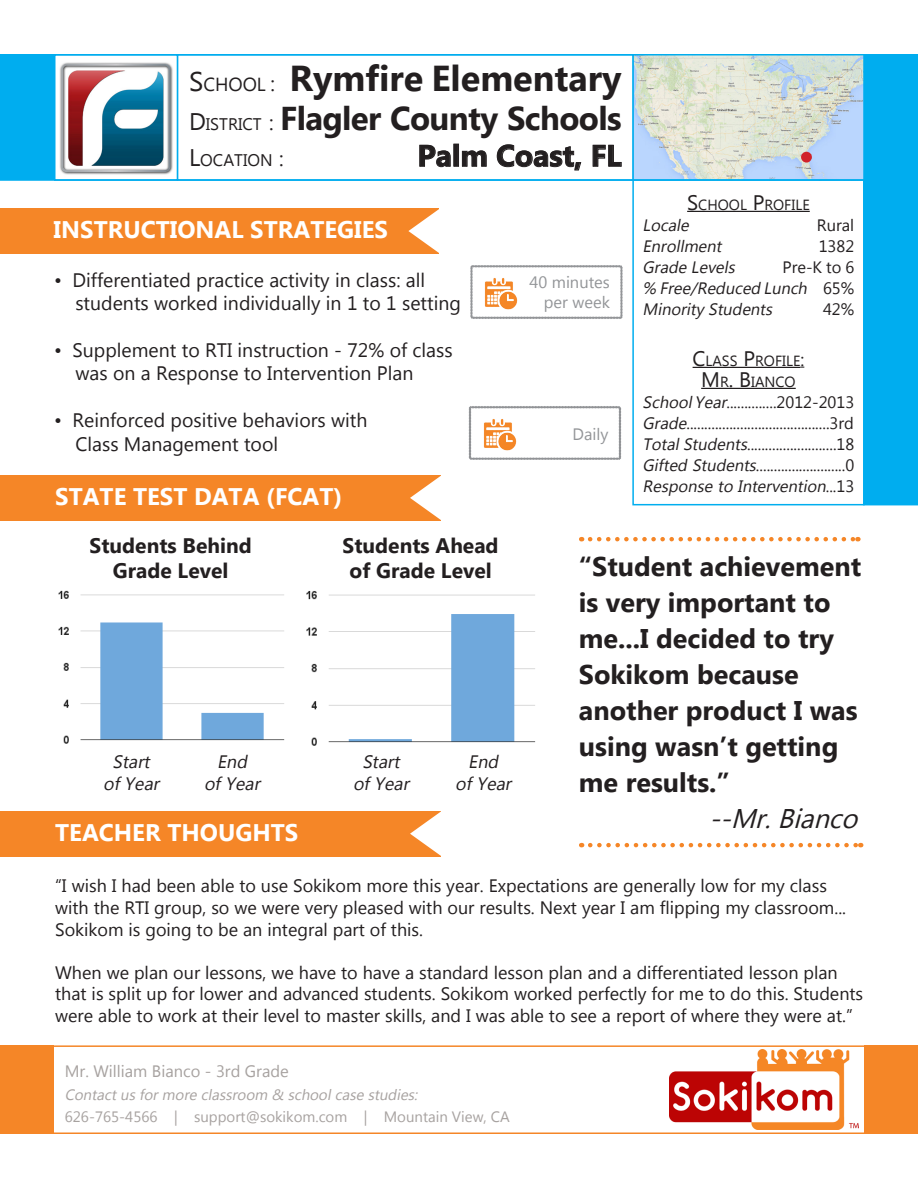
<style>
.page{position:relative;width:918px;height:1188px;background:#fff}
.page>*{position:absolute;margin:0;border:0;box-sizing:border-box;transform-origin:0 0}
.t1{font:700 36px "Lao UI";color:#231f20}
.t2{font:700 33px "Lao UI";letter-spacing:-.02em;color:#231f20}
.t3{font:700 30px "Lao UI";color:#231f20}
.t4{font:700 27px/36px "Lao UI";color:#231f20}
.t5{font:italic 27px "Lao UI";color:#231f20}
.t6{font:700 24px "Lao UI";color:#fff}
.t7{font:700 21px/25.2px "Lao UI";color:#231f20;text-align:center}
.t8{font:19.5px/23.4px "Lao UI";color:#231f20}
.t9{font:18px/21.6px "Lao UI";color:#231f20}
.t10{font:italic 18px/21.6px "Lao UI";color:#231f20;text-align:center}
.t11{font:16.8px "Lao UI";color:#231f20}
.t12{font:16.5px/21px "Lao UI";color:#231f20;text-align:justify}
.t13{font:italic 16.5px/21px "Lao UI";color:#231f20;text-align:justify}
.t14{font:16.5px "Lao UI";color:#a7a2a0}
.t15{font:16.5px/19.8px "Lao UI";color:#939598;text-align:right}
.t16{font:15px "Lao UI";color:#a7a2a0}
.t17{font:italic 15px "Lao UI";color:#a7a2a0}
.t18{font:14.7px/21px "Lao UI";color:#231f20;text-align:center}
.s1{font-weight:400;font-size:27px}
.s2{font-weight:400;font-size:18.9px}
.s3{font-weight:400;font-size:21px}
.s4{font-weight:400;font-size:24px}
.s5{font-weight:400;font-size:16.8px}
.s6{font-size:24px}
.s7{font-size:21px}
.s8{font-style:normal}
.s9{font-size:18px}
.s10{font-style:italic}
</style>
<div class="page">
<svg style="left:54px;top:1045px;width:810px;height:89px"></svg>
<svg style="left:419px;top:145px;width:32px;height:22px"></svg>
<div style="left:454px;top:144px;width:5px;height:22px;border:1px solid #231f20"></div>
<svg style="left:462px;top:150px;width:25px;height:17px"></svg>
<svg style="left:497px;top:144px;width:84px;height:27px"></svg>
<svg style="left:592px;top:145px;width:30px;height:22px"></svg>
<div style="left:177px;top:54px;width:457px;height:127px;border:2px solid #00adef"></div>
<div style="left:0;top:1045px;width:54px;height:89px;background:#f58627"></div>
<div style="left:864px;top:1045px;width:54px;height:89px;background:#f58627"></div>
<hr style="left:687px;top:211px;width:123px;height:1px;background:#231f20">
<hr style="left:693px;top:367px;width:107px;height:1px;background:#231f20">
<hr style="left:701px;top:388px;width:95px;height:1px;background:#231f20">
<img style="left:635px;top:57px;width:228px;height:121px">
<div style="left:632px;top:54px;width:235px;height:127px;border:2px solid #00adef"></div>
<div style="left:0;top:56px;width:54px;height:124px;background:#00adef"></div>
<div style="left:864px;top:55px;width:53px;height:450px;background:#00adef"></div>
<div style="left:863px;top:55px;width:55px;height:450px;border:2px solid #00adef"></div>
<div style="left:0;top:208px;width:439px;height:46px;background:#f58627"></div>
<svg style="left:408px;top:209px;width:31px;height:44px"></svg>
<div style="left:0;top:475px;width:440px;height:46px;background:#f58627"></div>
<svg style="left:410px;top:475px;width:31px;height:46px"></svg>
<div style="left:0;top:811px;width:440px;height:46px;background:#f58627"></div>
<svg style="left:410px;top:811px;width:31px;height:46px"></svg>
<svg style="left:590px;top:537px;width:268px;height:4px"></svg>
<svg style="left:590px;top:843px;width:271px;height:4px"></svg>
<div style="left:801px;top:152px;width:11px;height:11px;background:#d1232a;border-radius:50%"></div>
<img style="left:60px;top:62px;width:113px;height:113px">
<div style="left:54px;top:54px;width:124px;height:127px;border:2px solid #00adef"></div>
<div style="left:632px;top:179px;width:233px;height:326px;border:2px solid #00aeef"></div>
<svg style="left:471px;top:265px;width:151px;height:54px"></svg>
<svg style="left:469px;top:406px;width:152px;height:54px"></svg>
<img style="left:58px;top:590px;width:227px;height:154px">
<img style="left:306px;top:591px;width:230px;height:155px">
<h1 class="t1" style="left:189px;top:54px;width:434px"><span class="s1">S</span><span class="s2">CHOOL</span> <span class="s3">:</span> Rymfire Elementary</h1>
<h2 class="t2" style="left:189px;top:97px;width:434px"><span class="s4">D</span><span class="s5">ISTRICT</span> <span class="s3">:</span> Flagler County Schools</h2>
<p class="t11" style="left:189px;top:149px;width:96px"><span class="s6">L</span>OCATION <span class="s7">:</span></p>
<h3 class="t3" style="left:417px;top:136px;width:206px">Palm Coast, FL</h3>
<h3 class="t6" style="left:54px;top:214px;width:336px">INSTRUCTIONAL STRATEGIES</h3>
<p class="t8" style="left:75px;top:267px;width:387px;text-indent:-21px">• Differentiated practice activity in class: all students worked individually in 1 to 1 setting</p>
<p class="t8" style="left:75px;top:338px;width:379px;text-indent:-21px">• Supplement to RTI instruction - 72% of class was on a Response to Intervention Plan</p>
<p class="t8" style="left:75px;top:408px;width:294px;text-indent:-21px">• Reinforced positive behaviors with<br>Class Management tool</p>
<h3 class="t6" style="left:55px;top:480px;width:289px">STATE TEST DATA (FCAT)</h3>
<p class="t15" style="left:529px;top:272px;width:82px">40 minutes per week</p>
<p class="t15" style="left:572px;top:423px;width:37px">Daily</p>
<p class="t18" style="left:687px;top:193px;width:124px"><span class="s7">S</span>CHOOL <span class="s7">P</span>ROFILE</p>
<p class="t13" style="left:643px;top:214px;width:51px">Locale</p>
<p class="t12" style="left:817px;top:214px;width:39px">Rural</p>
<p class="t13" style="left:643px;top:235px;width:84px">Enrollment</p>
<p class="t12" style="left:819px;top:235px;width:37px">1382</p>
<p class="t13" style="left:643px;top:256px;width:97px">Grade Levels</p>
<p class="t13" style="left:643px;top:256px;width:213px;text-indent:140px"><span class="s8">Pre-K to 6 </span>% Free/Reduced Lunch <span class="s8">6 5 % </span>Minority Students</p>
<p class="t12" style="left:823px;top:298px;width:33px">42%</p>
<p class="t18" style="left:693px;top:349px;width:113px"><span class="s7">C</span>LASS <span class="s7">P</span>ROFILE<span class="s9">:<br></span><span class="s7">M</span>R<span class="s7">. B</span>IANCO</p>
<p class="t12" style="left:643px;top:391px;width:213px"><span class="s10">SchoolYear</span>..............2012-2013<br><span class="s10">Grade</span>........................................3rd <span class="s10">TotalStudents</span>.........................18<br><span class="s10">Gifted Students</span>.........................0<br><span class="s10">Response to Intervention</span>. . . 1 3</p>
<p class="t7" style="left:90px;top:532px;width:164px">Students Behind<br>Grade Level</p>
<p class="t7" style="left:343px;top:532px;width:157px">Students Ahead of Grade Level</p>
<h3 class="t4" style="left:579px;top:547px;width:284px">“Student achievement is very important to me...I decided to try<br>Sokikom because another product I was using wasn’t getting me results.”</h3>
<h3 class="t5" style="left:709px;top:800px;width:158px">--Mr.Bianco</h3>
<p class="t10" style="left:204px;top:750px;width:61px">End ofYear</p>
<p class="t10" style="left:455px;top:750px;width:61px">End ofYear</p>
<p class="t10" style="left:103px;top:750px;width:61px">Start ofYear</p>
<p class="t10" style="left:353px;top:750px;width:61px">Start ofYear</p>
<h3 class="t6" style="left:55px;top:816px;width:245px">TEACHER THOUGHTS</h3>
<p class="t9" style="left:55px;top:874px;width:793px">“I wish I had been able to use Sokikom more this year. Expectations are generally low for my class with the RTI group, so we were very pleased with our results. Next year I am flipping my classroom...<br>Sokikom is going to be an integral part of this.</p>
<p class="t9" style="left:55px;top:961px;width:810px">When we plan our lessons, we have to have a standard lesson plan and a differentiated lesson plan that is split up for lower and advanced students. Sokikom worked perfectly for me to do this. Students were able to work at their level to master skills, and I was able to see a report of where they were at.”</p>
<p class="t14" style="left:65px;top:1060px;width:225px">Mr. William Bianco - 3rd Grade</p>
<p class="t17" style="left:65px;top:1084px;width:358px">Contactus formore classroom &amp; schoolcase studies:</p>
<p class="t16" style="left:65px;top:1107px;width:447px">626-765-4566 | support@sokikom.com | Mountain View, CA</p>
</div>
